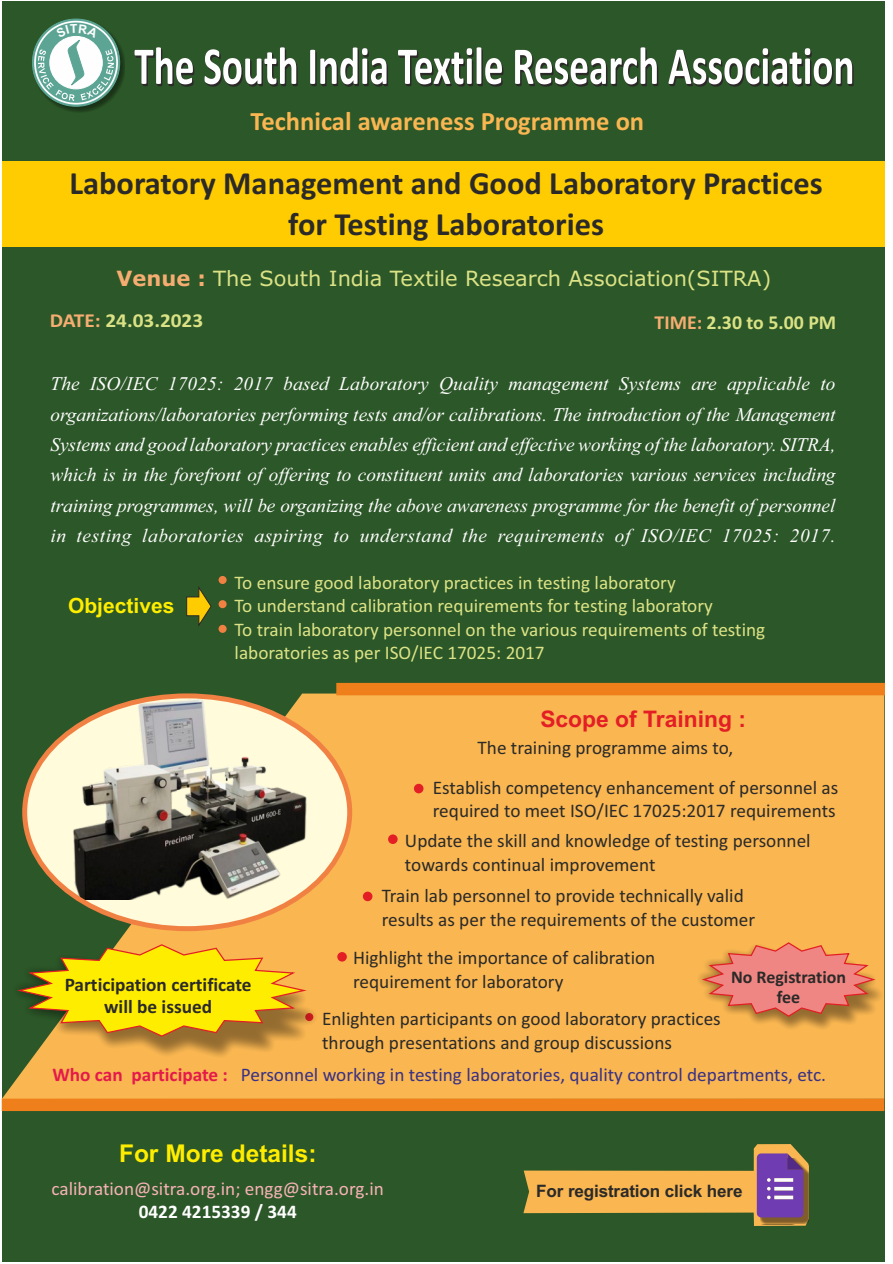
<style>
.page{position:relative;width:893px;height:1264px;background:#fff}
.page>*{position:absolute;margin:0;border:0;box-sizing:border-box;transform-origin:0 0}
.t1{font:700 32.38px/41.5px "Calibri";color:#2b2a29;text-align:center}
.t2{font:700 26.6px "Calibri";color:#f9b651}
.t3{font:700 24.5px "Arial";color:#ffed00}
.t4{font:700 22.75px "Arial";color:#e31e24}
.t5{font:21px "Verdana";color:#dbe285}
.t6{font:700 21px "Arial";color:#ffed00}
.t7{font:700 19.78px "Calibri";color:#dbe285}
.t8{font:700 19.78px "Calibri";color:#dbe285;scale:1.07 1}
.t9{font:italic 19.25px/30.3px "Times New Roman";letter-spacing:.03em;color:#fff;text-align:justify}
.t10{font:19.25px/23.4px "Calibri";color:#2b2a29}
.t11{font:19.25px/23.4px "Calibri";color:#dce386}
.t12{font:19.25px "Calibri";color:#393185}
.t13{font:19.25px "Calibri";color:#f5b2b6}
.t14{font:700 19.25px/21.7px "Calibri";color:#2b2a29;text-align:center}
.t15{font:700 19.25px "Calibri";color:#fefefe}
.t16{font:700 17.85px/20.3px "Calibri";color:#2b2a29;text-align:center}
.t17{font:700 17.15px "Arial";letter-spacing:-.01em;color:#2b2a29}
.s1{font-weight:700;color:#f6ad71}
.s2{color:#f6ad71}
.s3{font-weight:700;color:#e51a4b}
</style>
<div class="page">
<div style="left:2px;top:2px;width:882px;height:1260px;background:#2c5728"></div>
<svg style="left:523px;top:1144px;width:285px;height:81px"></svg>
<div style="left:2px;top:693px;width:882px;height:405px;background:#f9b651"></div>
<div style="left:336px;top:683px;width:548px;height:12px;background:#ef7f1a"></div>
<div style="left:414px;top:783px;width:9px;height:10px;background:#e31e24;border-radius:50%"></div>
<div style="left:388px;top:834px;width:9px;height:10px;background:#e31e24;border-radius:50%"></div>
<div style="left:363px;top:891px;width:9px;height:10px;background:#e31e24;border-radius:50%"></div>
<div style="left:337px;top:952px;width:10px;height:9px;background:#e31e24;border-radius:50%"></div>
<div style="left:2px;top:1098px;width:882px;height:13px;background:#ef7f1a"></div>
<div style="left:2px;top:161px;width:882px;height:85px;background:#fecc00"></div>
<div style="left:25px;top:696px;width:324px;height:232px;background:#fffbdb;border-radius:50%"></div>
<img style="left:64px;top:696px;width:268px;height:203px">
<div style="left:218px;top:576px;width:8px;height:8px;background:#f08143;border-radius:50%"></div>
<div style="left:218px;top:600px;width:8px;height:8px;background:#f08143;border-radius:50%"></div>
<div style="left:218px;top:625px;width:8px;height:8px;background:#f08143;border-radius:50%"></div>
<svg style="left:3px;top:929px;width:325px;height:149px;fill:#f9b651"></svg>
<svg style="left:14px;top:943px;width:295px;height:94px;background:#d2b918"></svg>
<svg style="left:690px;top:930px;width:195px;height:115px;background:#ed9b5d"></svg>
<div style="left:33px;top:21px;width:92px;height:92px;background:#2b2a29;opacity:.49"></div>
<svg style="left:32px;top:19px;width:88px;height:87px"></svg>
<svg style="left:34px;top:21px;width:84px;height:84px"></svg>
<svg style="left:134px;top:47px;width:719px;height:40px"></svg>
<svg style="left:186px;top:586px;width:26px;height:41px"></svg>
<svg style="left:38px;top:24px;width:76px;height:77px;background:#9bc3b8"></svg>
<h2 class="t2" style="left:250px;top:110px;width:395px">Technical awareness Programme on</h2>
<h1 class="t1" style="left:69px;top:165px;width:754px">Laboratory Management and Good Laboratory Practices for Testing Laboratories</h1>
<p class="t5" style="left:116px;top:269px;width:656px"><span class="s1">Venue :</span> The South India Textile Research Association(SITRA)</p>
<p class="t8" style="left:50px;top:312px;width:145px"><span class="s2">DATE:</span> 24.03.2023</p>
<p class="t7" style="left:654px;top:314px;width:183px"><span class="s2">TIME:</span> 2.30 to 5.00 PM</p>
<p class="t9" style="left:50px;top:370px;width:786px">The ISO/IEC 17025: 2017 based Laboratory Quality management Systems are applicable to organizations/laboratories performing tests and/or calibrations. The introduction of the Management Systems and good laboratory practices enables efficient and effective working of the laboratory. SITRA, which is in the forefront of offering to constituent units and laboratories various services including training programmes, will be organizing the above awareness programme for the benefit of personnel in testing laboratories aspiring to understand the requirements of ISO/IEC 17025: 2017.</p>
<p class="t6" style="left:68px;top:598px;width:108px">Objectives</p>
<p class="t11" style="left:234px;top:572px;width:532px">To ensure good laboratory practices in testing laboratory<br>To understand calibration requirements for testing laboratory<br>To train laboratory personnel on the various requirements of testing laboratories as per ISO/IEC 17025: 2017</p>
<p class="t4" style="left:540px;top:710px;width:207px">Scope of Training :</p>
<p class="t10" style="left:477px;top:738px;width:257px">The training programme aims to,</p>
<p class="t10" style="left:433px;top:777px;width:407px">Establish competency enhancement of personnel as required to meet ISO/IEC 17025:2017 requirements</p>
<p class="t10" style="left:405px;top:830px;width:407px">Update the skill and knowledge of testing personnel towards continual improvement</p>
<p class="t10" style="left:381px;top:885px;width:375px">Train lab personnel to provide technically valid results as per the requirements of the customer</p>
<p class="t10" style="left:353px;top:947px;width:304px">Highlight the importance of calibration requirement for laboratory</p>
<p class="t14" style="left:65px;top:975px;width:188px">Participation certificate will be issued</p>
<p class="t16" style="left:731px;top:968px;width:116px">No Registration fee</p>
<p class="t10" style="left:322px;top:1008px;width:400px">Enlighten participants on good laboratory practices through presentations and group discussions</p>
<p class="t12" style="left:52px;top:1066px;width:775px"><span class="s3">Who can participate :</span> Personnel working in testing laboratories, quality control departments, etc.</p>
<p class="t3" style="left:119px;top:1144px;width:199px">For More details:</p>
<p class="t13" style="left:51px;top:1180px;width:334px">calibration@sitra.org.in; engg@sitra.org.in</p>
<p class="t15" style="left:139px;top:1204px;width:159px">0422 4215339 / 344</p>
<p class="t17" style="left:536px;top:1184px;width:208px">For registration click here</p>
</div>
